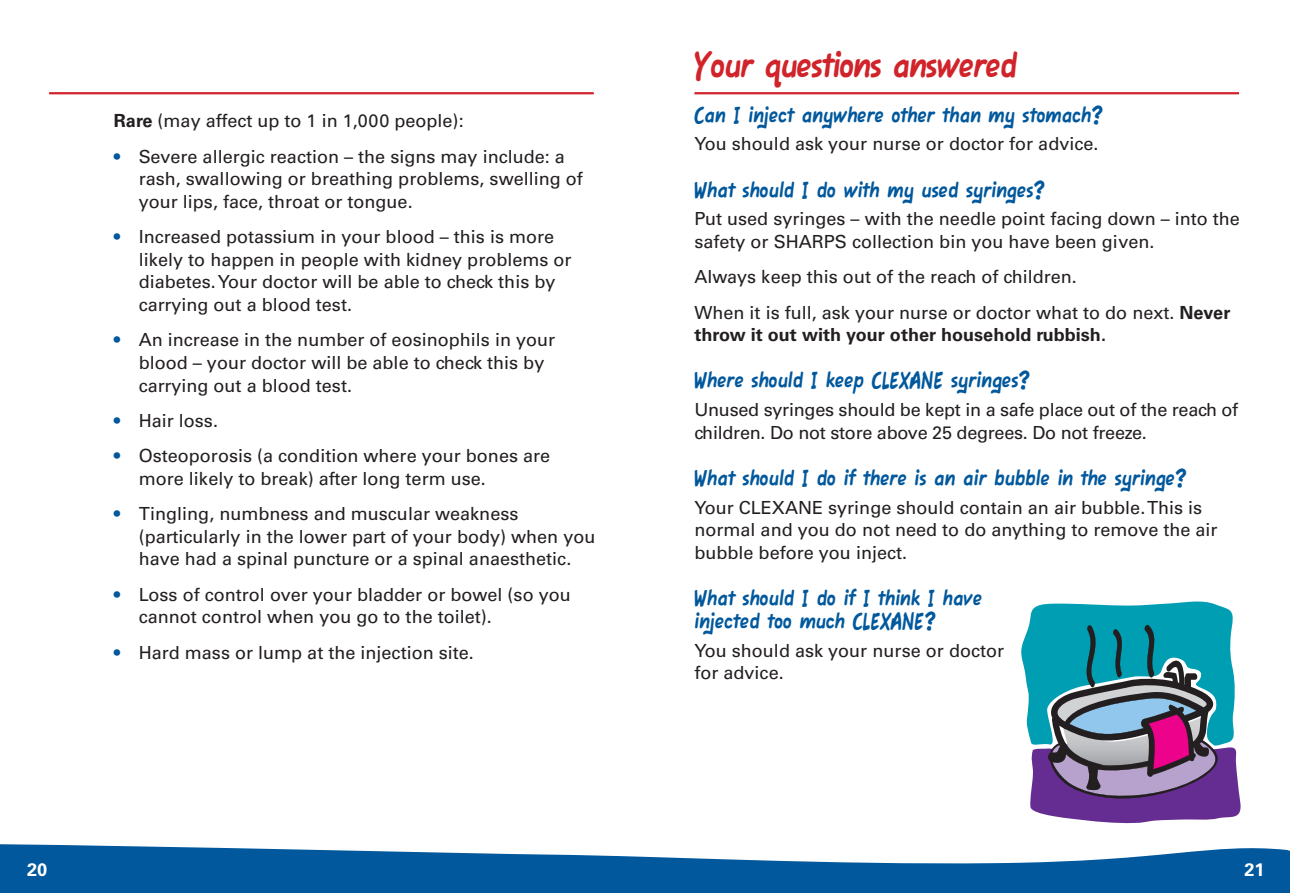
<style>
.page{position:relative;width:1290px;height:893px;background:#fff}
.page>*{position:absolute;margin:0;border:0;box-sizing:border-box;transform-origin:0 0}
.Heading{font:42.18px "Fawn Script";color:#d1232a}
.Body_Roman{font:25.55px/22.6px "Fawn Script";letter-spacing:.02em;color:#01589c}
.Body_Roman-2{font:18.03px/22.6px "Univers LT Std";color:#231f20}
.t1{font:700 18.03px "Univers LT Std";color:#fff}
.s1{font-weight:700}
.s2{color:#01589c}
</style>
<div class="page">
<svg style="left:0;top:844px;width:1290px;height:49px;fill:#01589c"></svg>
<hr style="left:49px;top:92px;width:545px;height:2px;background:#d1232a">
<hr style="left:694px;top:92px;width:545px;height:2px;background:#d1232a">
<svg style="left:1021px;top:601px;width:220px;height:223px;background:#5c85a6"></svg>
<p class="Body_Roman-2" style="left:114px;top:110px;width:351px"><span class="s1">Rare</span> (may affect up to 1 in 1,000 people):</p>
<p class="Body_Roman-2" style="left:139px;top:145px;width:446px;text-indent:-25px"><span class="s2">•</span> Severe allergic reaction – the signs may include: a rash, swallowing or breathing problems, swelling of your lips, face, throat or tongue.</p>
<p class="Body_Roman-2" style="left:139px;top:226px;width:434px;text-indent:-25px"><span class="s2">•</span> Increased potassium in your blood – this is more likely to happen in people with kidney problems or diabetes. Your doctor will be able to check this by carrying out a blood test.</p>
<p class="Body_Roman-2" style="left:139px;top:329px;width:418px;text-indent:-25px"><span class="s2">•</span> An increase in the number of eosinophils in your blood – your doctor will be able to check this by carrying out a blood test.</p>
<p class="Body_Roman-2" style="left:114px;top:409px;width:106px"><span class="s2">•</span> Hair loss.</p>
<p class="Body_Roman-2" style="left:139px;top:445px;width:413px;text-indent:-25px"><span class="s2">•</span> Osteoporosis (a condition where your bones are more likely to break) after long term use.</p>
<p class="Body_Roman-2" style="left:139px;top:503px;width:458px;text-indent:-25px"><span class="s2">•</span> Tingling, numbness and muscular weakness (particularly in the lower part of your body) when you have had a spinal puncture or a spinal anaesthetic.</p>
<p class="Body_Roman-2" style="left:139px;top:583px;width:434px;text-indent:-25px"><span class="s2">•</span> Loss of control over your bladder or bowel (so you cannot control when you go to the toilet).</p>
<p class="Body_Roman-2" style="left:114px;top:641px;width:361px"><span class="s2">•</span> Hard mass or lump at the injection site.</p>
<p class="Heading" style="left:694px;top:39px;width:323px">Your questions answered</p>
<p class="Body_Roman" style="left:694px;top:102px;width:410px">Can I inject anywhere other than my stomach?</p>
<p class="Body_Roman-2" style="left:694px;top:133px;width:406px">You should ask your nurse or doctor for advice.</p>
<p class="Body_Roman" style="left:694px;top:177px;width:352px">What should I do with my used syringes?</p>
<p class="Body_Roman-2" style="left:694px;top:208px;width:547px">Put used syringes – with the needle point facing down – into the safety or SHARPS collection bin you have been given.</p>
<p class="Body_Roman-2" style="left:694px;top:266px;width:384px">Always keep this out of the reach of children.</p>
<p class="Body_Roman-2" style="left:694px;top:301px;width:537px">When it is full, ask your nurse or doctor what to do next. <span class="s1">Never throw it out with your other household rubbish.</span></p>
<p class="Body_Roman" style="left:694px;top:368px;width:337px">Where should I keep CLEXANE syringes?</p>
<p class="Body_Roman-2" style="left:694px;top:399px;width:545px">Unused syringes should be kept in a safe place out of the reach of children. Do not store above 25 degrees. Do not freeze.</p>
<p class="Body_Roman" style="left:694px;top:466px;width:494px">What should I do if there is an air bubble in the syringe?</p>
<p class="Body_Roman-2" style="left:694px;top:496px;width:525px">Your CLEXANE syringe should contain an air bubble. This is normal and you do not need to do anything to remove the air bubble before you inject.</p>
<p class="Body_Roman" style="left:694px;top:586px;width:289px">What should I do if I think I have injected too much CLEXANE?</p>
<p class="Body_Roman-2" style="left:694px;top:639px;width:311px">You should ask your nurse or doctor for advice.</p>
<p class="t1" style="left:27px;top:859px;width:22px">20</p>
<p class="t1" style="left:1244px;top:859px;width:22px">21</p>
</div>
